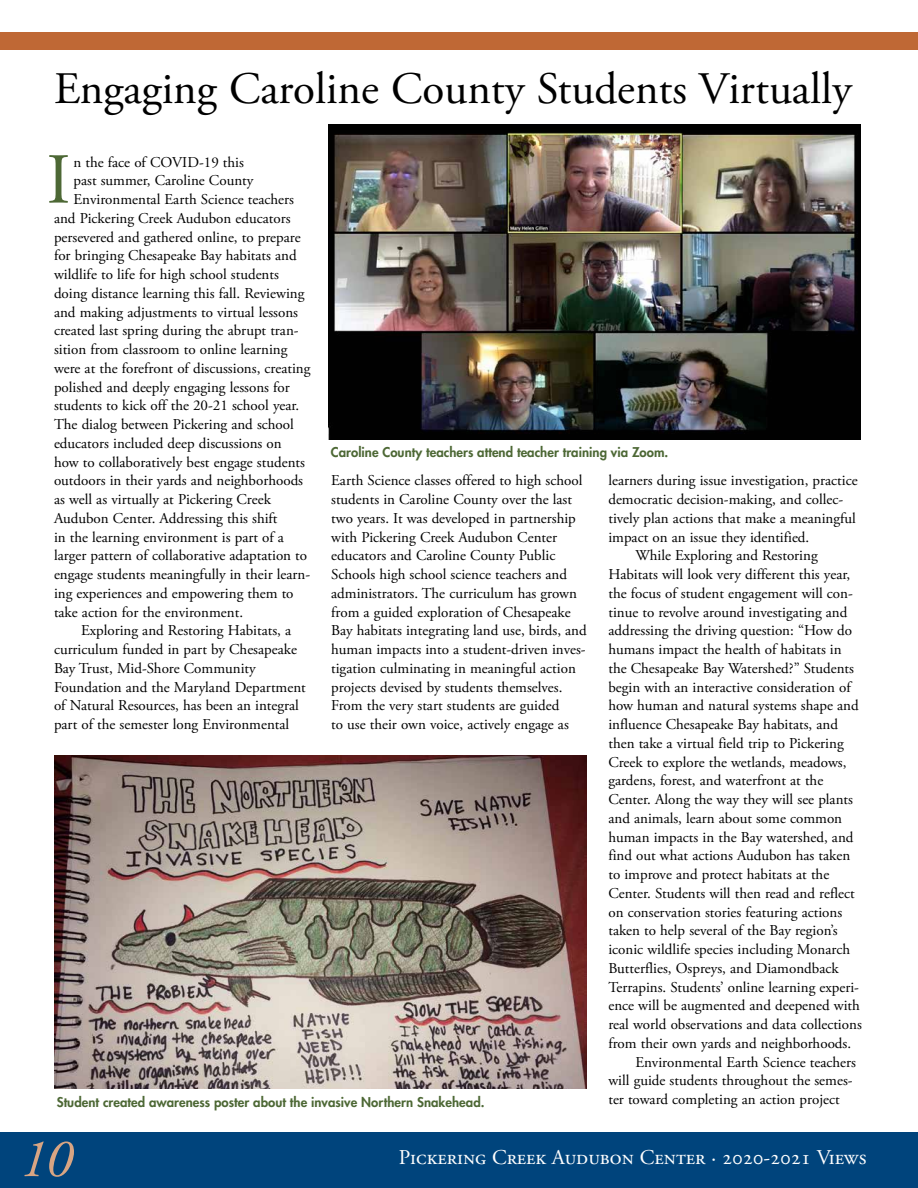
<style>
.page{position:relative;width:918px;height:1188px;background:#fff}
.page>*{position:absolute;margin:0;border:0;box-sizing:border-box;transform-origin:0 0}
.t1{font:71.55px "Adobe Garamond Pro";color:#4d6835}
.t2{font:italic 54px "Adobe Garamond Pro";color:#d8a583}
.t3{font:45px "Adobe Garamond Pro";color:#000}
.t4{font:21px "Adobe Garamond Pro";color:#fff}
.t5{font:15px/18.8px "Adobe Garamond Pro";color:#000}
.t6{font:800 13.2px "Futura";letter-spacing:.005em;color:#4d6835}
</style>
<div class="page">
<div style="left:0;top:1132px;width:918px;height:56px;background:#00447c"></div>
<div style="left:0;top:32px;width:918px;height:18px;background:#bf6835"></div>
<img style="left:329px;top:124px;width:532px;height:316px">
<img style="left:54px;top:756px;width:532px;height:332px">
<h3 class="t3" style="left:54px;top:61px;width:799px">Engaging Caroline County Students Virtually</h3>
<h1 class="t1" style="left:46px;top:137px;width:26px">I</h1>
<p class="t5" style="left:74px;top:153px;width:172px">n the face of COVID-19 this</p>
<p class="t5" style="left:74px;top:172px;width:181px">past summer, Caroline County</p>
<p class="t5" style="left:74px;top:190px;width:222px">Environmental Earth Science teachers</p>
<p class="t5" style="left:54px;top:209px;width:238px">and Pickering Creek Audubon educators</p>
<p class="t5" style="left:54px;top:228px;width:248px">persevered and gathered online, to prepare</p>
<p class="t5" style="left:54px;top:247px;width:244px">for bringing Chesapeake Bay habitats and</p>
<p class="t5" style="left:54px;top:265px;width:226px">wildlife to life for high school students</p>
<p class="t5" style="left:54px;top:284px;width:252px">doing distance learning this fall. Reviewing</p>
<p class="t5" style="left:54px;top:303px;width:246px">and making adjustments to virtual lessons</p>
<p class="t5" style="left:54px;top:322px;width:246px">created last spring during the abrupt tran-</p>
<p class="t5" style="left:54px;top:340px;width:235px">sition from classroom to online learning</p>
<p class="t5" style="left:54px;top:359px;width:258px">were at the forefront of discussions, creating</p>
<p class="t5" style="left:54px;top:378px;width:237px">polished and deeply engaging lessons for</p>
<p class="t5" style="left:54px;top:397px;width:247px">students to kick off the 20-21 school year.</p>
<p class="t5" style="left:54px;top:415px;width:241px">The dialog between Pickering and school</p>
<p class="t5" style="left:54px;top:434px;width:229px">educators included deep discussions on</p>
<p class="t5" style="left:54px;top:453px;width:253px">how to collaboratively best engage students</p>
<p class="t5" style="left:54px;top:472px;width:251px">outdoors in their yards and neighborhoods</p>
<p class="t5" style="left:54px;top:490px;width:219px">as well as virtually at Pickering Creek</p>
<p class="t5" style="left:54px;top:509px;width:225px">Audubon Center. Addressing this shift</p>
<p class="t5" style="left:54px;top:528px;width:232px">in the learning environment is part of a</p>
<p class="t5" style="left:54px;top:547px;width:255px">larger pattern of collaborative adaptation to</p>
<p class="t5" style="left:54px;top:565px;width:258px">engage students meaningfully in their learn-</p>
<p class="t5" style="left:54px;top:584px;width:241px">ing experiences and empowering them to</p>
<p class="t5" style="left:54px;top:603px;width:191px">take action for the environment.</p>
<p class="t5" style="left:81px;top:622px;width:212px">Exploring and Restoring Habitats, a</p>
<p class="t5" style="left:54px;top:640px;width:244px">curriculum funded in part by Chesapeake</p>
<p class="t5" style="left:54px;top:659px;width:203px">Bay Trust, Mid-Shore Community</p>
<p class="t5" style="left:54px;top:678px;width:253px">Foundation and the Maryland Department</p>
<p class="t5" style="left:54px;top:697px;width:246px">of Natural Resources, has been an integral</p>
<p class="t5" style="left:54px;top:715px;width:237px">part of the semester long Environmental</p>
<p class="t6" style="left:331px;top:443px;width:339px">Caroline County teachers attend teacher training via Zoom.</p>
<p class="t5" style="left:331px;top:472px;width:257px">Earth Science classes offered to high school students in Caroline County over the last two years. It was developed in partnership with Pickering Creek Audubon Center educators and Caroline County Public Schools high school science teachers and administrators. The curriculum has grown from a guided exploration of Chesapeake Bay habitats integrating land use, birds, and human impacts into a student-driven inves&shy;tigation culminating in meaningful action projects devised by students themselves.<br>From the very start students are guided<br>to use their own voice, actively engage as</p>
<p class="t5" style="left:608px;top:472px;width:251px">learners during issue investigation, practice</p>
<p class="t5" style="left:608px;top:490px;width:236px">democratic decision-making, and collec-</p>
<p class="t5" style="left:608px;top:509px;width:249px">tively plan actions that make a meaningful</p>
<p class="t5" style="left:608px;top:528px;width:202px">impact on an issue they identified.</p>
<p class="t5" style="left:635px;top:547px;width:184px">While Exploring and Restoring</p>
<p class="t5" style="left:608px;top:565px;width:243px">Habitats will look very different this year,</p>
<p class="t5" style="left:608px;top:584px;width:246px">the focus of student engagement will con-</p>
<p class="t5" style="left:608px;top:603px;width:241px">tinue to revolve around investigating and</p>
<p class="t5" style="left:608px;top:622px;width:245px">addressing the driving question: “How do</p>
<p class="t5" style="left:608px;top:640px;width:235px">humans impact the health of habitats in</p>
<p class="t5" style="left:608px;top:659px;width:247px">the Chesapeake Bay Watershed?” Students</p>
<p class="t5" style="left:608px;top:678px;width:244px">begin with an interactive consideration of</p>
<p class="t5" style="left:608px;top:697px;width:252px">how human and natural systems shape and</p>
<p class="t5" style="left:608px;top:715px;width:231px">influence Chesapeake Bay habitats, and</p>
<p class="t5" style="left:608px;top:734px;width:237px">then take a virtual field trip to Pickering</p>
<p class="t5" style="left:608px;top:753px;width:240px">Creek to explore the wetlands, meadows,</p>
<p class="t5" style="left:608px;top:772px;width:216px">gardens, forest, and waterfront at the</p>
<p class="t5" style="left:608px;top:790px;width:246px">Center. Along the way they will see plants</p>
<p class="t5" style="left:608px;top:809px;width:235px">and animals, learn about some common</p>
<p class="t5" style="left:608px;top:828px;width:247px">human impacts in the Bay watershed, and</p>
<p class="t5" style="left:608px;top:847px;width:243px">find out what actions Audubon has taken</p>
<p class="t5" style="left:608px;top:865px;width:222px">to improve and protect habitats at the</p>
<p class="t5" style="left:608px;top:884px;width:248px">Center. Students will then read and reflect</p>
<p class="t5" style="left:608px;top:903px;width:235px">on conservation stories featuring actions</p>
<p class="t5" style="left:608px;top:922px;width:231px">taken to help several of the Bay region’s</p>
<p class="t5" style="left:608px;top:940px;width:243px">iconic wildlife species including Monarch</p>
<p class="t5" style="left:608px;top:959px;width:232px">Butterflies, Ospreys, and Diamondback</p>
<p class="t5" style="left:608px;top:978px;width:252px">Terrapins. Students’ online learning experi-</p>
<p class="t5" style="left:608px;top:997px;width:253px">ence will be augmented and deepened with</p>
<p class="t5" style="left:608px;top:1015px;width:255px">real world observations and data collections</p>
<p class="t5" style="left:608px;top:1034px;width:244px">from their own yards and neighborhoods.</p>
<p class="t5" style="left:635px;top:1053px;width:222px">Environmental Earth Science teachers</p>
<p class="t5" style="left:608px;top:1072px;width:246px">will guide students throughout the semes-</p>
<p class="t5" style="left:608px;top:1090px;width:233px">ter toward completing an action project</p>
<p class="t6" style="left:57px;top:1093px;width:429px">Student created awareness poster about the invasive Northern Snakehead.</p>
<h2 class="t2" style="left:20px;top:1127px;width:54px">10</h2>
<h3 class="t4" style="left:399px;top:1145px;width:470px">Pickering Creek Audubon Center · 2020-2021 Views</h3>
</div>
